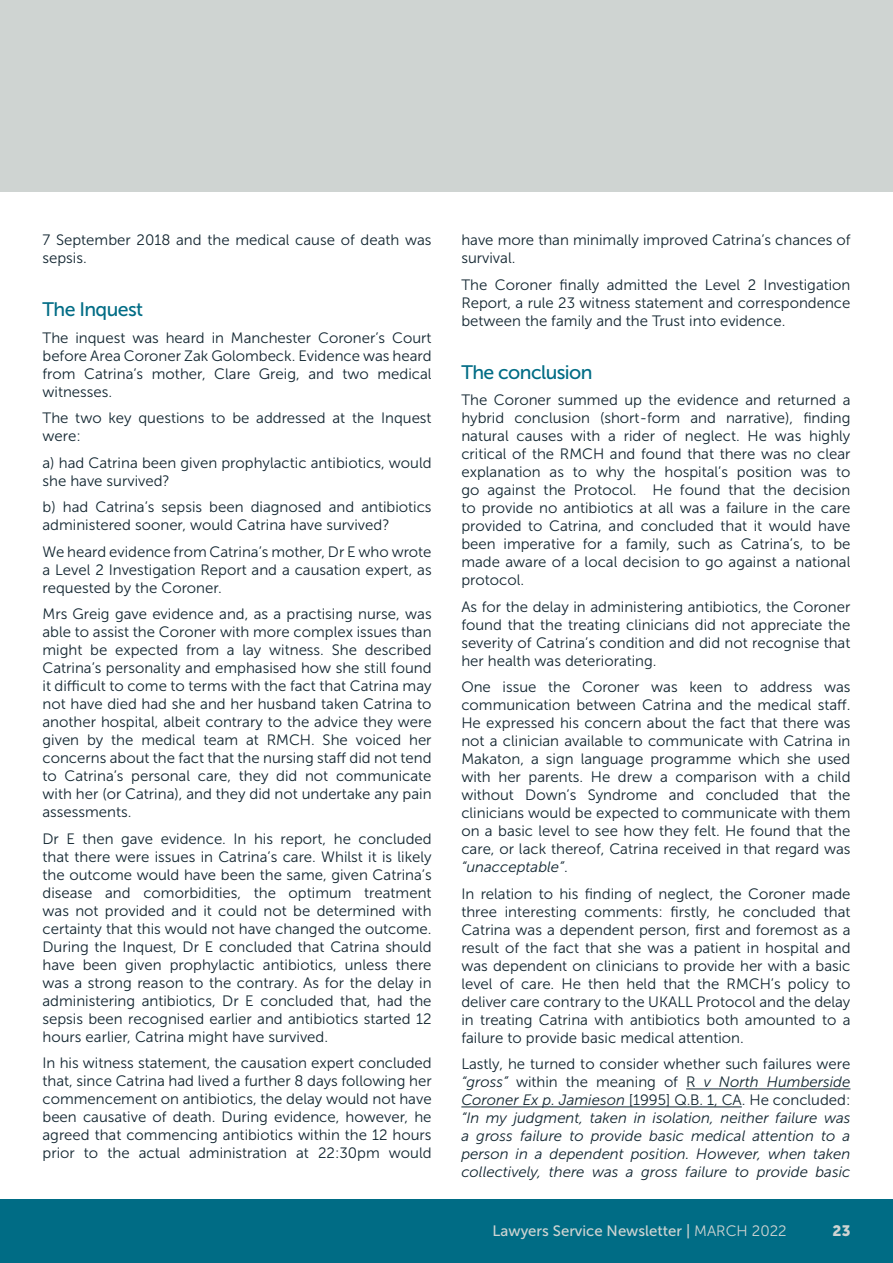
<style>
.page{position:relative;width:893px;height:1263px;background:#fff}
.page>*{position:absolute;margin:0;border:0;box-sizing:border-box;transform-origin:0 0}
.t1{font:19.5px "Museo Sans 500";letter-spacing:-.03em;color:#006c85}
.t2{font:15px/18px "Museo Sans 300";color:#112530;text-align:justify}
.t3{font:italic 15px/18px "Museo Sans 300";color:#112530;text-align:justify}
.t4{font:15px "Museo Sans 500";color:#cfd4d2}
.t5{font:15px "Museo Sans 900";color:#cfd4d2}
.s1{font-style:italic}
.s2{font-style:normal}
.s3{font-family:"Museo Sans 300"}
</style>
<div class="page">
<div style="left:0;top:1199px;width:893px;height:64px;background:#006c85"></div>
<div style="left:0;top:0;width:893px;height:191px;background:#cfd4d2"></div>
<hr style="left:686px;top:1088px;width:164px;height:1px;background:#112530">
<hr style="left:461px;top:1106px;width:281px;height:1px;background:#112530">
<p class="t2" style="left:43px;top:231px;width:391px">7 September 2018 and the medical cause of death was sepsis.</p>
<p class="t1" style="left:43px;top:299px;width:102px">The Inquest</p>
<p class="t2" style="left:43px;top:329px;width:391px">The inquest was heard in Manchester Coroner’s Court before Area Coroner Zak Golombeck. Evidence was heard from Catrina’s mother, Clare Greig, and two medical witnesses.</p>
<p class="t2" style="left:43px;top:409px;width:391px">The two key questions to be addressed at the Inquest were:</p>
<p class="t2" style="left:43px;top:454px;width:391px">a) had Catrina been given prophylactic antibiotics, would she have survived?</p>
<p class="t2" style="left:43px;top:498px;width:391px">b) had Catrina’s sepsis been diagnosed and antibiotics administered sooner, would Catrina have survived?</p>
<p class="t2" style="left:43px;top:543px;width:391px">We heard evidence from Catrina’s mother, Dr E who wrote a Level 2 Investigation Report and a causation expert, as requested by the Coroner.</p>
<p class="t2" style="left:43px;top:605px;width:391px">Mrs Greig gave evidence and, as a practising nurse, was able to assist the Coroner with more complex issues than might be expected from a lay witness. She described Catrina’s personality and emphasised how she still found it difficult to come to terms with the fact that Catrina may not have died had she and her husband taken Catrina to another hospital, albeit contrary to the advice they were given by the medical team at RMCH. She voiced her concerns about the fact that the nursing staff did not tend to Catrina’s personal care, they did not communicate with her (or Catrina), and they did not undertake any pain assessments.</p>
<p class="t2" style="left:43px;top:830px;width:391px">Dr E then gave evidence. In his report, he concluded that there were issues in Catrina’s care. Whilst it is likely the outcome would have been the same, given Catrina’s disease and comorbidities, the optimum treatment was not provided and it could not be determined with certainty that this would not have changed the outcome.<br>During the Inquest, Dr E concluded that Catrina should have been given prophylactic antibiotics, unless there was a strong reason to the contrary. As for the delay in administering antibiotics, Dr E concluded that, had the sepsis been recognised earlier and antibiotics started 12 hours earlier, Catrina might have survived.</p>
<p class="t2" style="left:43px;top:1054px;width:391px">In his witness statement, the causation expert concluded that, since Catrina had lived a further 8 days following her commencement on antibiotics, the delay would not have been causative of death. During evidence, however, he agreed that commencing antibiotics within the 12 hours prior to the actual administration at 22:30pm would</p>
<p class="t2" style="left:461px;top:231px;width:391px">have more than minimally improved Catrina’s chances of survival.</p>
<p class="t2" style="left:461px;top:276px;width:391px">The Coroner finally admitted the Level 2 Investigation Report, a rule 23 witness statement and correspondence between the family and the Trust into evidence.</p>
<p class="t1" style="left:461px;top:361px;width:133px">The conclusion</p>
<p class="t2" style="left:461px;top:391px;width:391px">The Coroner summed up the evidence and returned a hybrid conclusion (short-form and narrative), finding natural causes with a rider of neglect. He was highly critical of the RMCH and found that there was no clear explanation as to why the hospital’s position was to go against the Protocol. He found that the decision to provide no antibiotics at all was a failure in the care provided to Catrina, and concluded that it would have been imperative for a family, such as Catrina’s, to be made aware of a local decision to go against a national protocol.</p>
<p class="t2" style="left:461px;top:598px;width:391px">As for the delay in administering antibiotics, the Coroner found that the treating clinicians did not appreciate the severity of Catrina’s condition and did not recognise that her health was deteriorating.</p>
<p class="t2" style="left:461px;top:678px;width:391px">One issue the Coroner was keen to address was communication between Catrina and the medical staff.<br>He expressed his concern about the fact that there was not a clinician available to communicate with Catrina in Makaton, a sign language programme which she used with her parents. He drew a comparison with a child without Down’s Syndrome and concluded that the clinicians would be expected to communicate with them on a basic level to see how they felt. He found that the care, or lack thereof, Catrina received in that regard was <span class="s1">“unacceptable”</span>.</p>
<p class="t2" style="left:461px;top:885px;width:391px">In relation to his finding of neglect, the Coroner made three interesting comments: firstly, he concluded that Catrina was a dependent person, first and foremost as a result of the fact that she was a patient in hospital and was dependent on clinicians to provide her with a basic level of care. He then held that the RMCH’s policy to deliver care contrary to the UKALL Protocol and the delay in treating Catrina with antibiotics both amounted to a failure to provide basic medical attention.</p>
<p class="t3" style="left:461px;top:1055px;width:391px"><span class="s2">Lastly, he turned to consider whether such failures were </span>“gross” <span class="s2">within the meaning of R</span> v North Humberside Coroner Ex p. Jamieson <span class="s2">[1995] Q.B. 1, CA. He concluded: </span>“In my judgment, taken in isolation, neither failure was a gross failure to provide basic medical attention to a person in a dependent position. However, when taken collectively, there was a gross failure to provide basic</p>
<p class="t4" style="left:493px;top:1222px;width:296px">Lawyers Service Newsletter | <span class="s3">MARCH 2022</span></p>
<p class="t5" style="left:833px;top:1222px;width:19px">23</p>
</div>
